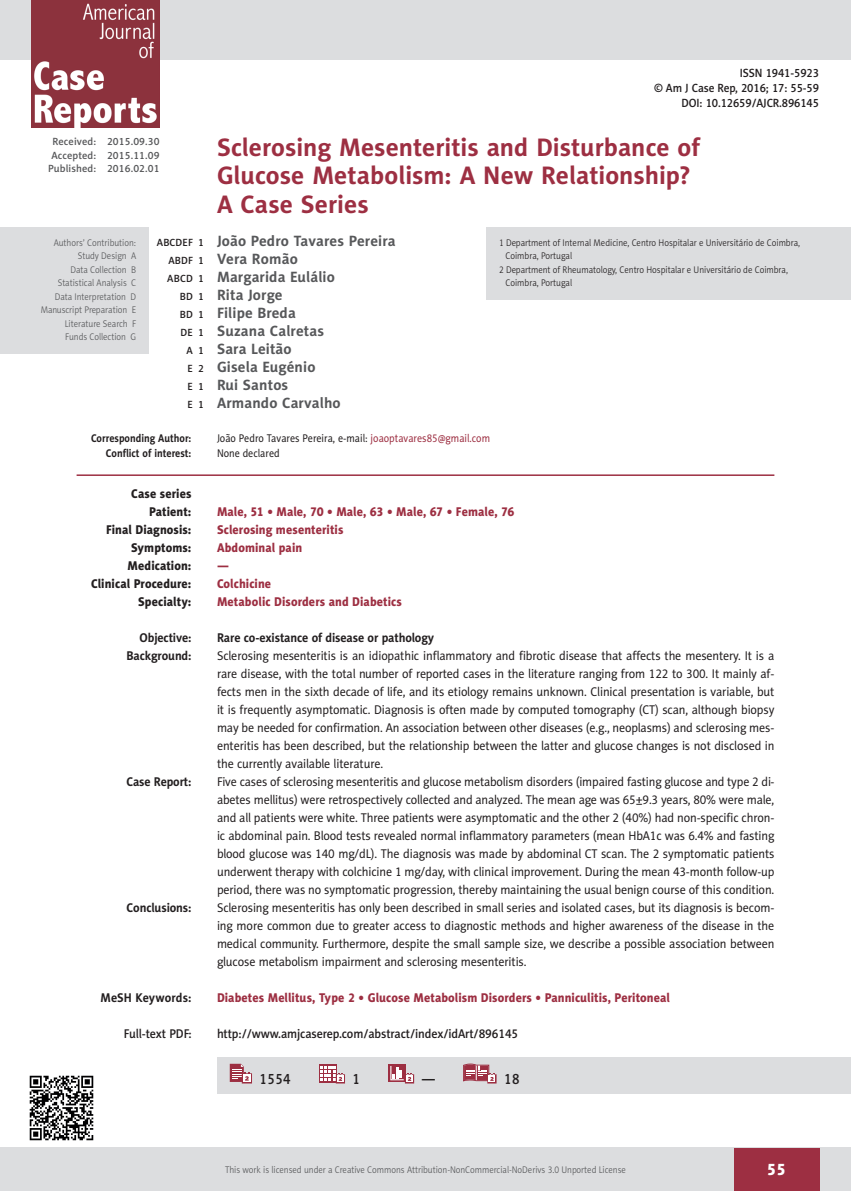
<style>
.page{position:relative;width:851px;height:1191px;background:#fff}
.page>*{position:absolute;margin:0;border:0;box-sizing:border-box;transform-origin:0 0}
.AJCR_Tytul{font:700 25.5px/28.5px "Naomi Sans EFN";color:#9d2f42}
.t1{font:16.5px "Naomi Sans EFN Heavy";color:#fff}
.AJCR_Autorzy{font:700 15px "Naomi Sans EFN";letter-spacing:.01em;color:#57585a}
.AJCR_dane{font:15px "Naomi Sans EFN Medium";letter-spacing:.03em;color:#231f20;scale:.9 1}
.AJCR_Summary_body{font:12.75px/18px "Naomi Sans EFN";letter-spacing:-.01em;color:#231f20;text-align:justify;scale:.95 1}
.AJCR_Summary_body-2{font:12.75px/18px "Naomi Sans EFN";letter-spacing:-.01em;color:#231f20;text-align:justify;scale:.94 1}
.AJCR_keywords{font:12.75px "Naomi Sans EFN Heavy";letter-spacing:.005em;color:#9d2f42;scale:.95 1}
.AJCR_keywords-2{font:12.75px "Naomi Sans EFN Heavy";letter-spacing:.005em;color:#231f20;scale:.95 1}
.AJCR_Summary_body-3{font:700 12.75px "Naomi Sans EFN";letter-spacing:-.01em;color:#231f20;scale:.95 1}
.AJCR_full_text_pdf{font:12.75px "Naomi Sans EFN Medium";letter-spacing:-.01em;color:#231f20;scale:.95 1}
.AJCR_keywords-3{font:700 12.75px "Naomi Sans EFN";letter-spacing:.005em;color:#231f20;scale:.95 1}
.AJCR_Summary_body-4{font:700 12.75px "Naomi Sans EFN";letter-spacing:-.01em;color:#231f20;scale:.94 1}
.AJCR_full_text_pdf-2{font:12px "Naomi Sans EFN Medium";letter-spacing:-.01em;color:#231f20;scale:.95 1}
.AJCR_Adres{font:11.25px "Naomi Sans EFN";color:#231f20;scale:.9 1}
.AJCR_Adres-2{font:700 11.25px "Naomi Sans EFN";color:#231f20;scale:.9 1}
.t2{font:10.5px "Naomi Sans EFN Medium";letter-spacing:.01em;color:#57585a}
.t3{font:9.75px "Naomi Sans EFN Light";color:#57585a;scale:.9 1}
.AJCR_Afiliacja{font:9.75px/13.5px "Naomi Sans EFN Light";color:#231f20;scale:.9 1}
.s1{font-family:"Naomi Sans EFN Medium";font-weight:400;font-size:10.5px;color:#231f20}
.s2{color:#9d2f42}
</style>
<div class="page">
<div style="left:217px;top:1057px;width:633px;height:36px;background:#dcdddf"></div>
<svg style="left:230px;top:1063px;width:22px;height:20px"></svg>
<div style="left:319px;top:1064px;width:17px;height:18px;background:#9d2f42"></div>
<svg style="left:320px;top:1065px;width:25px;height:18px"></svg>
<div style="left:388px;top:1064px;width:18px;height:18px;background:#9d2f42"></div>
<svg style="left:390px;top:1066px;width:24px;height:17px"></svg>
<svg style="left:463px;top:1063px;width:33px;height:20px"></svg>
<hr style="left:77px;top:474px;width:697px;height:2px;background:#9d2f42">
<div style="left:0;top:228px;width:149px;height:126px;background:#dcdddf"></div>
<div style="left:486px;top:228px;width:364px;height:72px;background:#dcdddf"></div>
<img style="left:29px;top:1075px;width:65px;height:66px">
<div style="left:0;top:1148px;width:850px;height:43px;background:#dcdddf"></div>
<div style="left:733px;top:1147px;width:86px;height:43px;background:#9d2f42"></div>
<div style="left:0;top:0;width:850px;height:60px;background:#dcdddf"></div>
<img style="left:32px;top:0;width:127px;height:127px">
<p class="AJCR_full_text_pdf-2" style="left:739px;top:66px;width:85px">ISSN 1941-5923</p>
<p class="AJCR_full_text_pdf-2" style="left:654px;top:81px;width:175px">© Am J Case Rep, 2016; 17: 55-59</p>
<p class="AJCR_full_text_pdf-2" style="left:681px;top:96px;width:146px">DOI: 10.12659/AJCR.896145</p>
<p class="AJCR_Tytul" style="left:217px;top:133px;width:484px">Sclerosing Mesenteritis and Disturbance of<br>Glucose Metabolism: A New Relationship?<br>A Case Series</p>
<p class="AJCR_Autorzy" style="left:157px;top:232px;width:240px"><span class="s1">ABCDEF 1</span> João Pedro Tavares Pereira</p>
<p class="AJCR_Autorzy" style="left:168px;top:250px;width:131px"><span class="s1">ABDF 1</span> Vera Romão</p>
<p class="AJCR_Autorzy" style="left:167px;top:268px;width:169px"><span class="s1">ABCD 1</span> Margarida Eulálio</p>
<p class="AJCR_Autorzy" style="left:180px;top:286px;width:104px"><span class="s1">BD 1</span> Rita Jorge</p>
<p class="AJCR_Autorzy" style="left:180px;top:304px;width:118px"><span class="s1">BD 1</span> Filipe Breda</p>
<p class="AJCR_Autorzy" style="left:180px;top:322px;width:145px"><span class="s1">DE 1</span> Suzana Calretas</p>
<p class="AJCR_Autorzy" style="left:186px;top:340px;width:107px"><span class="s1">A 1</span> Sara Leitão</p>
<p class="AJCR_Autorzy" style="left:187px;top:358px;width:129px"><span class="s1">E 2</span> Gisela Eugénio</p>
<p class="AJCR_Autorzy" style="left:187px;top:376px;width:102px"><span class="s1">E 1</span> Rui Santos</p>
<p class="AJCR_Autorzy" style="left:187px;top:394px;width:155px"><span class="s1">E 1</span> Armando Carvalho</p>
<p class="AJCR_Adres-2" style="left:91px;top:431px;width:113px">Corresponding Author:</p>
<p class="AJCR_Adres" style="left:217px;top:431px;width:305px">João Pedro Tavares Pereira, e-mail: <span class="s2">joaoptavares85@gmail.com</span></p>
<p class="AJCR_Adres-2" style="left:106px;top:447px;width:97px">Conflict of interest:</p>
<p class="AJCR_Adres" style="left:217px;top:447px;width:71px">None declared</p>
<p class="AJCR_keywords-2" style="left:131px;top:486px;width:65px">Case series</p>
<p class="AJCR_keywords-2" style="left:149px;top:504px;width:46px">Patient:</p>
<p class="AJCR_keywords" style="left:217px;top:504px;width:314px">Male, 51 • Male, 70 • Male, 63 • Male, 67 • Female, 76</p>
<p class="AJCR_keywords-2" style="left:106px;top:522px;width:91px">Final Diagnosis:</p>
<p class="AJCR_keywords" style="left:217px;top:522px;width:135px">Sclerosing mesenteritis</p>
<p class="AJCR_keywords-2" style="left:131px;top:540px;width:65px">Symptoms:</p>
<p class="AJCR_keywords" style="left:217px;top:540px;width:91px">Abdominal pain</p>
<p class="AJCR_keywords-2" style="left:128px;top:558px;width:69px">Medication:</p>
<p class="AJCR_keywords" style="left:217px;top:558px;width:14px">—</p>
<p class="AJCR_keywords-2" style="left:91px;top:576px;width:107px">Clinical Procedure:</p>
<p class="AJCR_keywords" style="left:217px;top:576px;width:58px">Colchicine</p>
<p class="AJCR_keywords-2" style="left:138px;top:594px;width:58px">Specialty:</p>
<p class="AJCR_keywords" style="left:217px;top:594px;width:196px">Metabolic Disorders and Diabetics</p>
<p class="AJCR_Summary_body-3" style="left:139px;top:630px;width:56px">Objective:</p>
<p class="AJCR_Summary_body-3" style="left:217px;top:630px;width:230px">Rare co-existance of disease or pathology</p>
<p class="AJCR_Summary_body-3" style="left:126px;top:648px;width:70px">Background:</p>
<p class="AJCR_Summary_body" style="left:217px;top:647px;width:588px">Sclerosing mesenteritis is an idiopathic inflammatory and fibrotic disease that affects the mesentery. It is a rare disease, with the total number of reported cases in the literature ranging from 122 to 300. It mainly af&shy;fects men in the sixth decade of life, and its etiology remains unknown. Clinical presentation is variable, but it is frequently asymptomatic. Diagnosis is often made by computed tomography (CT) scan, although biopsy may be needed for confirmation. An association between other diseases (e.g., neoplasms) and sclerosing mes&shy;enteritis has been described, but the relationship between the latter and glucose changes is not disclosed in the currently available literature.</p>
<p class="AJCR_Summary_body-4" style="left:126px;top:774px;width:71px">Case Report:</p>
<p class="AJCR_Summary_body-2" style="left:217px;top:773px;width:594px">Five cases of sclerosing mesenteritis and glucose metabolism disorders (impaired fasting glucose and type 2 di&shy;abetes mellitus) were retrospectively collected and analyzed. The mean age was 65±9.3 years, 80% were male, and all patients were white. Three patients were asymptomatic and the other 2 (40%) had non-specific chron&shy;ic abdominal pain. Blood tests revealed normal inflammatory parameters (mean HbA1c was 6.4% and fasting blood glucose was 140 mg/dL). The diagnosis was made by abdominal CT scan. The 2 symptomatic patients underwent therapy with colchicine 1 mg/day, with clinical improvement. During the mean 43-month follow-up period, there was no symptomatic progression, thereby maintaining the usual benign course of this condition.</p>
<p class="AJCR_Summary_body-3" style="left:127px;top:900px;width:70px">Conclusions:</p>
<p class="AJCR_Summary_body" style="left:217px;top:899px;width:588px">Sclerosing mesenteritis has only been described in small series and isolated cases, but its diagnosis is becom&shy;ing more common due to greater access to diagnostic methods and higher awareness of the disease in the medical community. Furthermore, despite the small sample size, we describe a possible association between glucose metabolism impairment and sclerosing mesenteritis.</p>
<p class="AJCR_keywords-3" style="left:100px;top:990px;width:97px">MeSH Keywords:</p>
<p class="AJCR_keywords" style="left:217px;top:990px;width:478px">Diabetes Mellitus, Type 2 • Glucose Metabolism Disorders • Panniculitis, Peritoneal</p>
<p class="AJCR_full_text_pdf" style="left:124px;top:1026px;width:73px">Full-text PDF:</p>
<p class="AJCR_full_text_pdf" style="left:217px;top:1026px;width:318px">http://www.amjcaserep.com/abstract/index/idArt/896145</p>
<p class="t2" style="left:52px;top:136px;width:109px">Received: 2015.09.30</p>
<p class="t2" style="left:51px;top:149px;width:110px">Accepted: 2015.11.09</p>
<p class="t2" style="left:48px;top:163px;width:113px">Published: 2016.02.01</p>
<p class="t3" style="left:54px;top:237px;width:93px">Authors’ Contribution:</p>
<p class="t3" style="left:78px;top:250px;width:66px">Study Design A</p>
<p class="t3" style="left:70px;top:264px;width:74px">Data Collection B</p>
<p class="t3" style="left:58px;top:277px;width:89px">Statistical Analysis C</p>
<p class="t3" style="left:55px;top:291px;width:92px">Data Interpretation D</p>
<p class="t3" style="left:41px;top:304px;width:107px">Manuscript Preparation E</p>
<p class="t3" style="left:65px;top:318px;width:81px">Literature Search F</p>
<p class="t3" style="left:65px;top:331px;width:80px">Funds Collection G</p>
<p class="AJCR_Afiliacja" style="left:505px;top:236px;width:329px;text-indent:-6px">1 Department of Internal Medicine, Centro Hospitalar e Universitário de Coimbra,<br>Coimbra, Portugal</p>
<p class="AJCR_Afiliacja" style="left:505px;top:263px;width:315px;text-indent:-6px">2 Department of Rheumatology, Centro Hospitalar e Universitário de Coimbra,<br>Coimbra, Portugal</p>
<p class="AJCR_dane" style="left:259px;top:1069px;width:36px">1554</p>
<p class="AJCR_dane" style="left:352px;top:1069px;width:10px">1</p>
<p class="AJCR_dane" style="left:421px;top:1069px;width:16px">—</p>
<p class="AJCR_dane" style="left:504px;top:1069px;width:19px">18</p>
<p class="t3" style="left:225px;top:1164px;width:447px">This work is licensed under a Creative Commons Attribution-NonCommercial-NoDerivs 3.0 Unported License</p>
<p class="t1" style="left:766px;top:1159px;width:21px">55</p>
</div>
